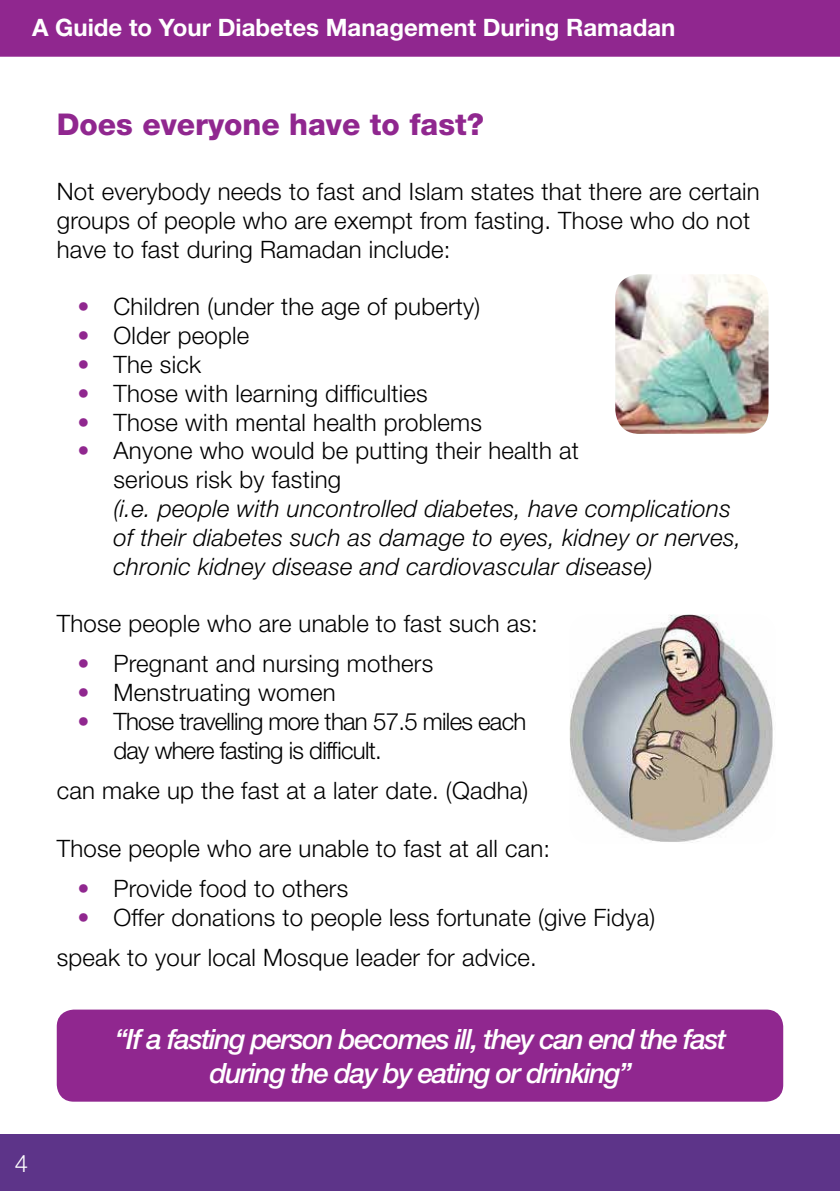
<style>
.page{position:relative;width:840px;height:1191px;background:#fff}
.page>*{position:absolute;margin:0;border:0;box-sizing:border-box;transform-origin:0 0}
.t1{font:800 30px "Helvetica Neue LT Std";color:#90278f}
.t2{font:italic 500 28px/33.6px "Helvetica Neue LT Std";letter-spacing:-.05em;color:#fff;text-align:center}
.t3{font:300 24px/28.8px "Helvetica Neue LT Std";letter-spacing:.01em;color:#000}
.t4{font:italic 300 24px/28.8px "Helvetica Neue LT Std";letter-spacing:.01em;color:#000}
.t5{font:300 24px/28.8px "Helvetica Neue LT Std";letter-spacing:-.03em;color:#000}
.t6{font:700 24px "Helvetica Neue LT Std";color:#fff}
.t7{font:300 24px "Helvetica Neue LT Std";color:#fff}
.s1{font-weight:700;color:#90278f}
</style>
<div class="page">
<div style="left:0;top:1134px;width:839px;height:57px;background:#5d3489"></div>
<div style="left:0;top:0;width:839px;height:57px;background:#90278f"></div>
<div style="left:57px;top:1009px;width:725px;height:92px;background:#90278f;border-radius:17px"></div>
<img style="left:615px;top:274px;width:153px;height:160px">
<img style="left:569px;top:614px;width:206px;height:229px">
<p class="t6" style="left:32px;top:13px;width:644px">A Guide to Your Diabetes Management During Ramadan</p>
<p class="t1" style="left:57px;top:107px;width:428px">Does everyone have to fast?</p>
<p class="t3" style="left:57px;top:177px;width:704px">Not everybody needs to fast and Islam states that there are certain groups of people who are exempt from fasting. Those who do not have to fast during Ramadan include:</p>
<p class="t3" style="left:77px;top:292px;width:404px"><span class="s1">•</span> Children (under the age of puberty)</p>
<p class="t3" style="left:77px;top:321px;width:173px"><span class="s1">•</span> Older people</p>
<p class="t3" style="left:77px;top:349px;width:125px"><span class="s1">•</span> The sick</p>
<p class="t3" style="left:77px;top:378px;width:351px"><span class="s1">•</span> Those with learning difficulties</p>
<p class="t3" style="left:77px;top:407px;width:406px"><span class="s1">•</span> Those with mental health problems</p>
<p class="t3" style="left:113px;top:436px;width:466px;text-indent:-36px"><span class="s1">•</span> Anyone who would be putting their health at serious risk by fasting</p>
<p class="t4" style="left:113px;top:494px;width:629px">(i.e. people with uncontrolled diabetes, have complications of their diabetes such as damage to eyes, kidney or nerves, chronic kidney disease and cardiovascular disease)</p>
<p class="t3" style="left:57px;top:609px;width:482px">Those people who are unable to fast such as:</p>
<p class="t3" style="left:77px;top:649px;width:357px"><span class="s1">•</span> Pregnant and nursing mothers</p>
<p class="t3" style="left:77px;top:678px;width:259px"><span class="s1">•</span> Menstruating women</p>
<p class="t5" style="left:113px;top:706px;width:414px;text-indent:-36px"><span class="s1">•</span> Those travelling more than 57.5 miles each day where fasting is difficult.</p>
<p class="t3" style="left:57px;top:775px;width:473px">can make up the fast at a later date. (Qadha)</p>
<p class="t3" style="left:57px;top:833px;width:495px">Those people who are unable to fast at all can:</p>
<p class="t3" style="left:77px;top:873px;width:272px"><span class="s1">•</span> Provide food to others</p>
<p class="t3" style="left:57px;top:896px;width:599px;line-height:40.2px;text-indent:21px"><span class="s1">•</span> Offer donations to people less fortunate (give Fidya) speak to your local Mosque leader for advice.</p>
<p class="t7" style="left:15px;top:1148px;width:15px">4</p>
<p class="t2" style="left:115px;top:1022px;width:612px">“If a fasting person becomes ill, they can end the fast during the day by eating or drinking”</p>
</div>
